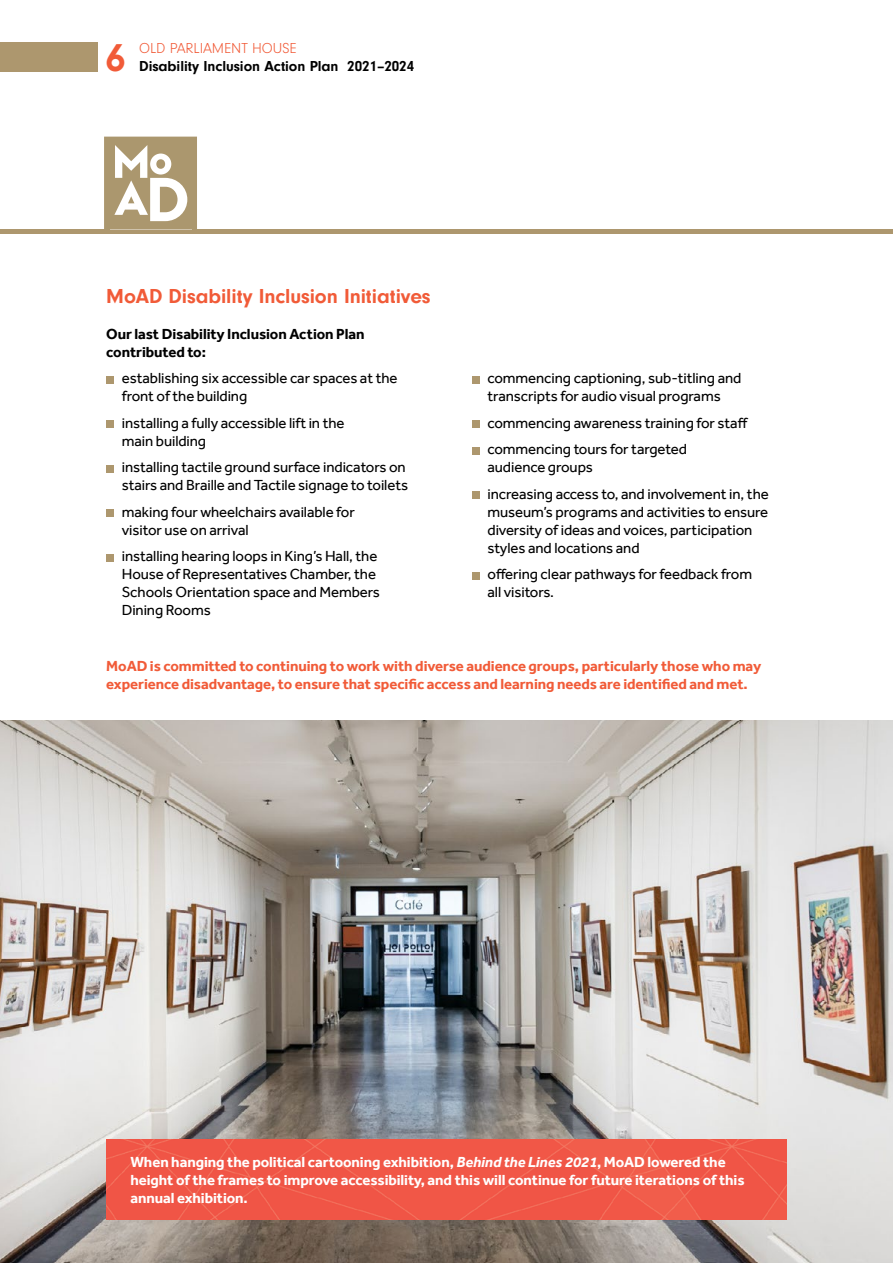
<style>
.page{position:relative;width:893px;height:1263px;background:#fff}
.page>*{position:absolute;margin:0;border:0;box-sizing:border-box;transform-origin:0 0}
.t1{font:700 40.5px "Neuzeit Gro";color:#f15b38}
.t2{font:700 21px "Neuzeit Gro";letter-spacing:-.005em;color:#f15b38}
.t3{font:15px/18px "Effra";letter-spacing:-.005em;color:#000}
.t4{font:700 15px/18px "Effra";letter-spacing:-.005em;color:#fff}
.t5{font:700 15px/18px "Effra";letter-spacing:-.005em;color:#f15b38}
.t6{font:700 15px/18px "Effra";letter-spacing:-.005em;color:#000}
.t7{font:700 15px "Neuzeit Gro";letter-spacing:-.005em;color:#000}
.t8{font:300 15px "Neuzeit Gro";letter-spacing:-.005em;color:#f15b38}
.s1{font-style:italic}
</style>
<div class="page">
<div style="left:0;top:43px;width:98px;height:29px;background:#ad976e"></div>
<hr style="left:0;top:230px;width:893px;height:4px;background:#ad976e">
<div style="left:106px;top:376px;width:8px;height:7px;background:#ad976e"></div>
<div style="left:106px;top:420px;width:8px;height:8px;background:#ad976e"></div>
<div style="left:106px;top:465px;width:8px;height:7px;background:#ad976e"></div>
<div style="left:106px;top:509px;width:8px;height:8px;background:#ad976e"></div>
<div style="left:106px;top:554px;width:8px;height:7px;background:#ad976e"></div>
<div style="left:472px;top:376px;width:8px;height:7px;background:#ad976e"></div>
<div style="left:472px;top:420px;width:8px;height:8px;background:#ad976e"></div>
<div style="left:472px;top:447px;width:8px;height:7px;background:#ad976e"></div>
<div style="left:472px;top:491px;width:8px;height:8px;background:#ad976e"></div>
<div style="left:472px;top:572px;width:8px;height:7px;background:#ad976e"></div>
<img style="left:0;top:720px;width:893px;height:543px">
<svg style="left:104px;top:137px;width:93px;height:93px"></svg>
<div style="left:106px;top:1140px;width:681px;height:80px;background:#f05546"></div>
<h1 class="t1" style="left:105px;top:35px;width:22px">6</h1>
<p class="t8" style="left:139px;top:40px;width:159px">OLD PARLIAMENT HOUSE</p>
<p class="t7" style="left:139px;top:57px;width:277px">Disability Inclusion Action Plan 2021–2024</p>
<h2 class="t2" style="left:106px;top:284px;width:326px">MoAD Disability Inclusion Initiatives</h2>
<p class="t6" style="left:106px;top:325px;width:260px">Our last Disability Inclusion Action Plan contributed to:</p>
<p class="t3" style="left:122px;top:369px;width:277px">establishing six accessible car spaces at the front of the building</p>
<p class="t3" style="left:122px;top:414px;width:224px">installing a fully accessible lift in the main building</p>
<p class="t3" style="left:122px;top:458px;width:288px">installing tactile ground surface indicators on stairs and Braille and Tactile signage to toilets</p>
<p class="t3" style="left:122px;top:503px;width:235px">making four wheelchairs available for visitor use on arrival</p>
<p class="t3" style="left:122px;top:547px;width:260px">installing hearing loops in King’s Hall, the House of Representatives Chamber, the Schools Orientation space and Members Dining Rooms</p>
<p class="t3" style="left:487px;top:369px;width:255px">commencing captioning, sub-titling and transcripts for audio visual programs</p>
<p class="t3" style="left:487px;top:409px;width:262px;line-height:26.5px">commencing awareness training for staff commencing tours for targeted</p>
<p class="t3" style="left:487px;top:454px;width:283px;line-height:26.5px">audience groups<br>increasing access to, and involvement in, the</p>
<p class="t3" style="left:487px;top:503px;width:282px">museum’s programs and activities to ensure diversity of ideas and voices, participation styles and locations and</p>
<p class="t3" style="left:487px;top:565px;width:266px">offering clear pathways for feedback from all visitors.</p>
<p class="t5" style="left:106px;top:657px;width:656px">MoAD is committed to continuing to work with diverse audience groups, particularly those who may experience disadvantage, to ensure that specific access and learning needs are identified and met.</p>
<p class="t4" style="left:130px;top:1152px;width:616px">When hanging the political cartooning exhibition, <span class="s1">Behind the Lines 2021</span>, MoAD lowered the height of the frames to improve accessibility, and this will continue for future iterations of this annual exhibition.</p>
</div>
